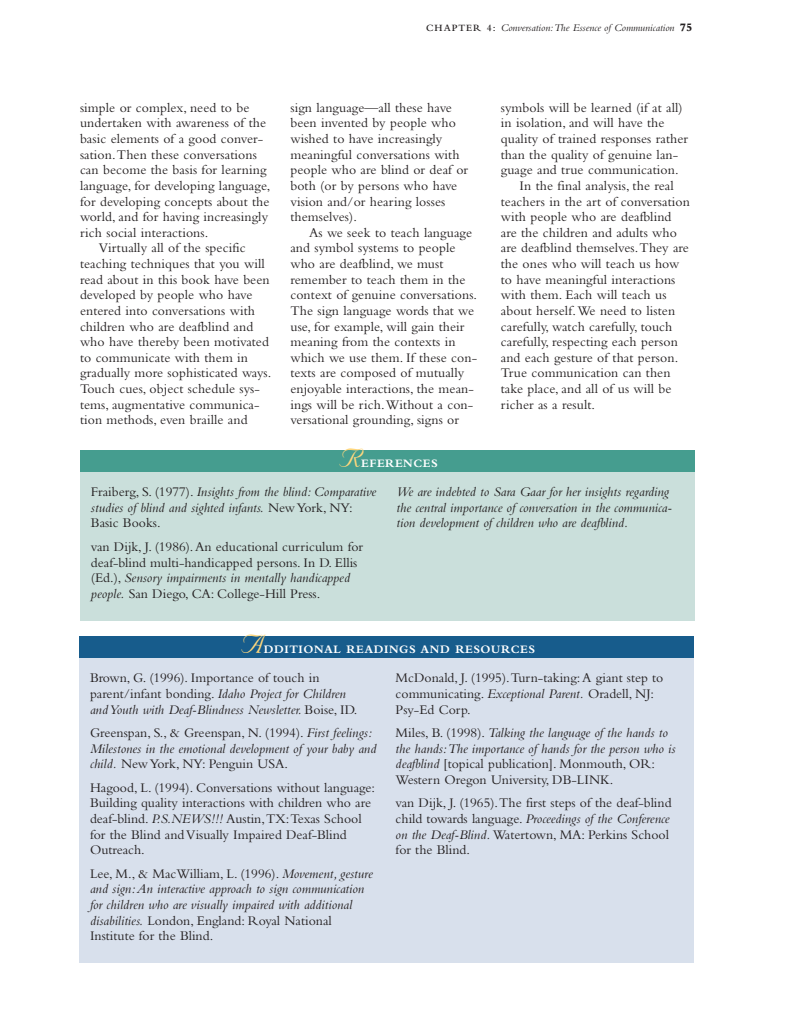
<style>
.page{position:relative;width:810px;height:1035px;background:#fff}
.page>*{position:absolute;margin:0;border:0;box-sizing:border-box;transform-origin:0 0}
.t1{font:31.25px "Nuptial Script";color:#fed77d}
.t2{font:13.75px/15.6px "Bembo";letter-spacing:.005em;color:#231f20}
.t3{font:italic 13.75px/15.6px "Bembo";color:#231f20}
.t4{font:700 11.88px "Bembo";letter-spacing:.05em;color:#fff}
.t5{font:italic 10.62px "Bembo";color:#231f20}
.s1{font-weight:600;font-style:normal;font-size:10px}
.s2{font-weight:800;font-style:normal;font-size:11.88px}
.s3{font-style:normal}
.s4{font-style:italic}
</style>
<div class="page">
<div style="left:80px;top:466px;width:615px;height:155px;background:#cadfdb"></div>
<div style="left:80px;top:450px;width:615px;height:22px;background:#459d8f"></div>
<div style="left:79px;top:652px;width:615px;height:311px;background:#d8e0ec"></div>
<div style="left:79px;top:637px;width:615px;height:21px;background:#175c8c"></div>
<p class="t5" style="left:426px;top:24px;width:268px"><span class="s1">CHAPTER 4:</span> Conversation:The Essence of Communication <span class="s2">75</span></p>
<p class="t2" style="left:80px;top:101px;width:171px">simple or complex, need to be</p>
<p class="t2" style="left:80px;top:117px;width:188px">undertaken with awareness of the</p>
<p class="t2" style="left:80px;top:132px;width:185px">basic elements of a good conver-</p>
<p class="t2" style="left:80px;top:148px;width:178px">sation.Then these conversations</p>
<p class="t2" style="left:80px;top:164px;width:188px">can become the basis for learning</p>
<p class="t2" style="left:80px;top:179px;width:192px">language, for developing language,</p>
<p class="t2" style="left:80px;top:195px;width:191px">for developing concepts about the</p>
<p class="t2" style="left:80px;top:210px;width:190px">world, and for having increasingly</p>
<p class="t2" style="left:80px;top:226px;width:130px">rich social interactions.</p>
<p class="t2" style="left:99px;top:242px;width:148px">Virtually all of the specific</p>
<p class="t2" style="left:80px;top:257px;width:186px">teaching techniques that you will</p>
<p class="t2" style="left:80px;top:273px;width:191px">read about in this book have been</p>
<p class="t2" style="left:80px;top:289px;width:174px">developed by people who have</p>
<p class="t2" style="left:80px;top:304px;width:177px">entered into conversations with</p>
<p class="t2" style="left:80px;top:320px;width:175px">children who are deafblind and</p>
<p class="t2" style="left:80px;top:335px;width:190px">who have thereby been motivated</p>
<p class="t2" style="left:80px;top:351px;width:170px">to communicate with them in</p>
<p class="t2" style="left:80px;top:367px;width:193px">gradually more sophisticated ways.</p>
<p class="t2" style="left:80px;top:382px;width:182px">Touch cues, object schedule sys-</p>
<p class="t2" style="left:80px;top:398px;width:181px">tems, augmentative communica-</p>
<p class="t2" style="left:80px;top:414px;width:169px">tion methods, even braille and</p>
<p class="t2" style="left:290px;top:101px;width:179px">sign language—all these have been invented by people who wished to have increasingly meaningful conversations with people who are blind or deaf or both (or by persons who have vision and/or hearing losses themselves).</p>
<p class="t2" style="left:290px;top:226px;width:188px;text-indent:19px">As we seek to teach language and symbol systems to people who are deafblind, we must remember to teach them in the context of genuine conversations.<br>The sign language words that we use, for example, will gain their meaning from the contexts in which we use them. If these con&shy;texts are composed of mutually enjoyable interactions, the mean&shy;ings will be rich.Without a con&shy;versational grounding, signs or</p>
<h1 class="t1" style="left:340px;top:447px;width:22px">R</h1>
<p class="t4" style="left:361px;top:459px;width:78px">EFERENCES</p>
<p class="t2" style="left:501px;top:101px;width:183px">symbols will be learned (if at all)</p>
<p class="t2" style="left:501px;top:117px;width:165px">in isolation, and will have the</p>
<p class="t2" style="left:501px;top:132px;width:189px">quality of trained responses rather</p>
<p class="t2" style="left:501px;top:148px;width:179px">than the quality of genuine lan-</p>
<p class="t2" style="left:501px;top:164px;width:179px">guage and true communication.</p>
<p class="t2" style="left:520px;top:179px;width:156px">In the final analysis, the real</p>
<p class="t2" style="left:501px;top:195px;width:191px">teachers in the art of conversation</p>
<p class="t2" style="left:501px;top:210px;width:172px">with people who are deafblind</p>
<p class="t2" style="left:501px;top:226px;width:178px">are the children and adults who</p>
<p class="t2" style="left:501px;top:242px;width:190px">are deafblind themselves.They are</p>
<p class="t2" style="left:501px;top:257px;width:180px">the ones who will teach us how</p>
<p class="t2" style="left:501px;top:273px;width:176px">to have meaningful interactions</p>
<p class="t2" style="left:501px;top:289px;width:167px">with them. Each will teach us</p>
<p class="t2" style="left:501px;top:304px;width:176px">about herself.We need to listen</p>
<p class="t2" style="left:501px;top:320px;width:173px">carefully, watch carefully, touch</p>
<p class="t2" style="left:501px;top:335px;width:179px">carefully, respecting each person</p>
<p class="t2" style="left:501px;top:351px;width:179px">and each gesture of that person.</p>
<p class="t2" style="left:501px;top:367px;width:171px">True communication can then</p>
<p class="t2" style="left:501px;top:382px;width:172px">take place, and all of us will be</p>
<p class="t2" style="left:501px;top:398px;width:96px">richer as a result.</p>
<p class="t3" style="left:91px;top:485px;width:287px"><span class="s3">Fraiberg, S. (1977).</span> Insights from the blind: Comparative studies of blind and sighted infants. <span class="s3">New York, NY:<br>Basic Books.</span></p>
<p class="t2" style="left:91px;top:540px;width:274px">van Dijk, J. (1986).An educational curriculum for deaf-blind multi-handicapped persons. In D. Ellis (Ed.), <span class="s4">Sensory impairments in mentally handicapped people.</span> San Diego, CA: College-Hill Press.</p>
<p class="t3" style="left:397px;top:485px;width:277px">We are indebted to Sara Gaar for her insights regarding the central importance of conversation in the communica&shy;tion development of children who are deafblind.</p>
<h1 class="t1" style="left:241px;top:634px;width:24px">A</h1>
<p class="t4" style="left:264px;top:645px;width:273px">DDITIONAL READINGS AND RESOURCES</p>
<p class="t2" style="left:90px;top:672px;width:269px">Brown, G. (1996). Importance of touch in parent/infant bonding. <span class="s4">Idaho Project for Children and Youth with Deaf-Blindness Newsletter.</span> Boise, ID.</p>
<p class="t3" style="left:90px;top:726px;width:288px"><span class="s3">Greenspan, S., &amp; Greenspan, N. (1994).</span> First feelings:<br>Milestones in the emotional development of your baby and child. <span class="s3">New York, NY: Penguin USA.</span></p>
<p class="t2" style="left:90px;top:781px;width:287px">Hagood, L. (1994). Conversations without language:<br>Building quality interactions with children who are deaf-blind. <span class="s4">P.S.NEWS!!!</span> Austin,TX:Texas School for the Blind and Visually Impaired Deaf-Blind Outreach.</p>
<p class="t3" style="left:90px;top:867px;width:284px"><span class="s3">Lee, M., &amp; MacWilliam, L. (1996).</span> Movement, gesture and sign:An interactive approach to sign communication for children who are visually impaired with additional disabilities. <span class="s3">London, England: Royal National Institute for the Blind.</span></p>
<p class="t2" style="left:396px;top:672px;width:269px">McDonald, J. (1995).Turn-taking:A giant step to communicating. <span class="s4">Exceptional Parent.</span> Oradell, NJ:<br>Psy-Ed Corp.</p>
<p class="t3" style="left:396px;top:726px;width:281px"><span class="s3">Miles, B. (1998).</span> Talking the language of the hands to the hands:The importance of hands for the person who is deafblind <span class="s3">[topical publication]. Monmouth, OR:<br>Western Oregon University, DB-LINK.</span></p>
<p class="t2" style="left:396px;top:797px;width:277px">van Dijk, J. (1965).The first steps of the deaf-blind child towards language. <span class="s4">Proceedings of the Conference on the Deaf-Blind.</span> Watertown, MA: Perkins School for the Blind.</p>
</div>
